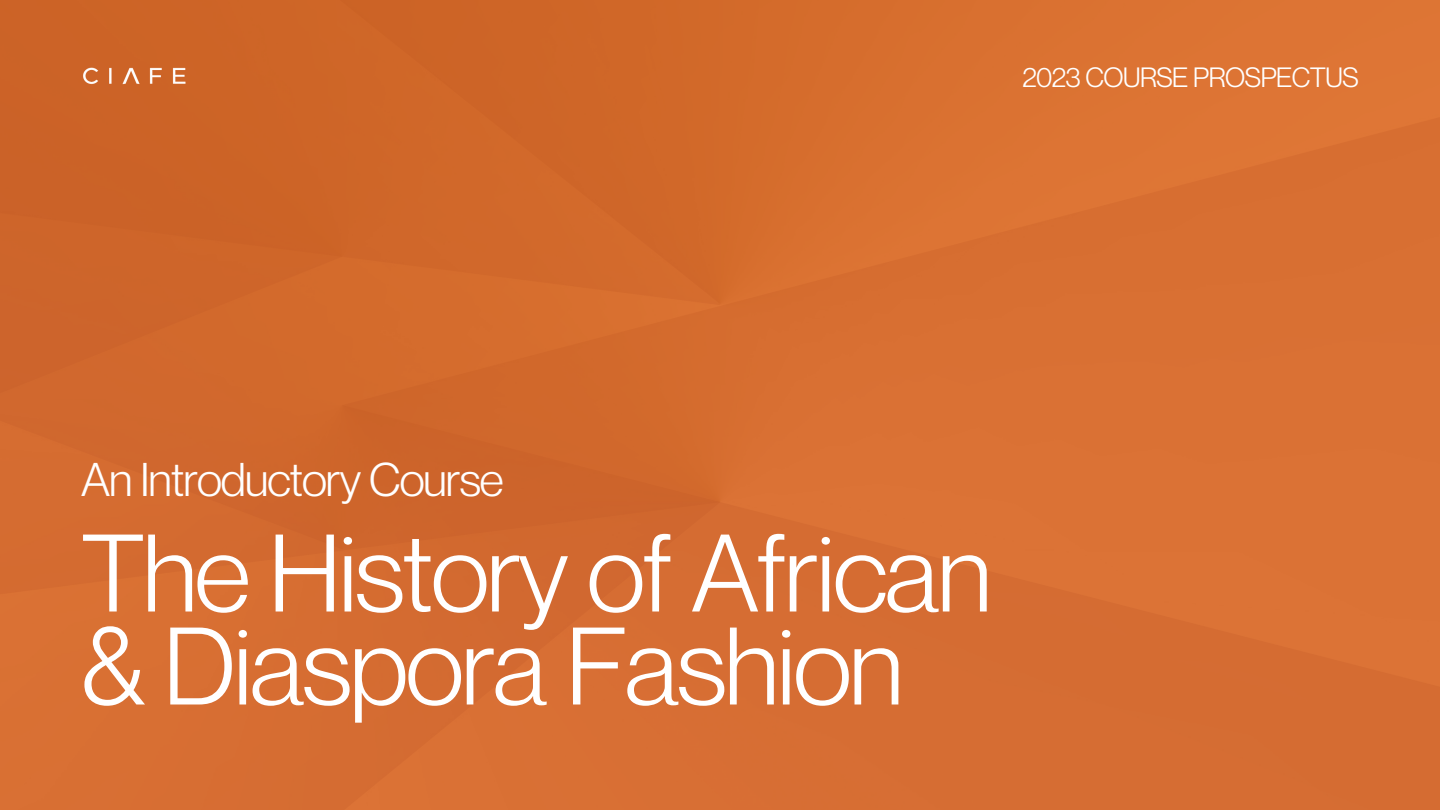
<style>
.page{position:relative;width:1440px;height:810px;background:#fff}
.page>*{position:absolute;margin:0;border:0;box-sizing:border-box;transform-origin:0 0}
.t1{font:107.6px/93px "Neue Montreal";letter-spacing:-.02em;color:#fff}
.t2{font:46.3px "Neue Montreal";letter-spacing:-.02em;color:#fff}
.t3{font:27.3px "Neue Montreal";letter-spacing:-.02em;color:#fff}
</style>
<div class="page">
<img style="left:0;top:0;width:1440px;height:810px">
<img style="left:81px;top:61px;width:169px;height:36px">
<p class="t3" style="left:1022px;top:61px;width:338px">2023 COURSE PROSPECTUS</p>
<p class="t2" style="left:81px;top:451px;width:424px">An Introductory Course</p>
<p class="t1" style="left:81px;top:525px;width:912px">The History of African &amp; Diaspora Fashion</p>
</div>
